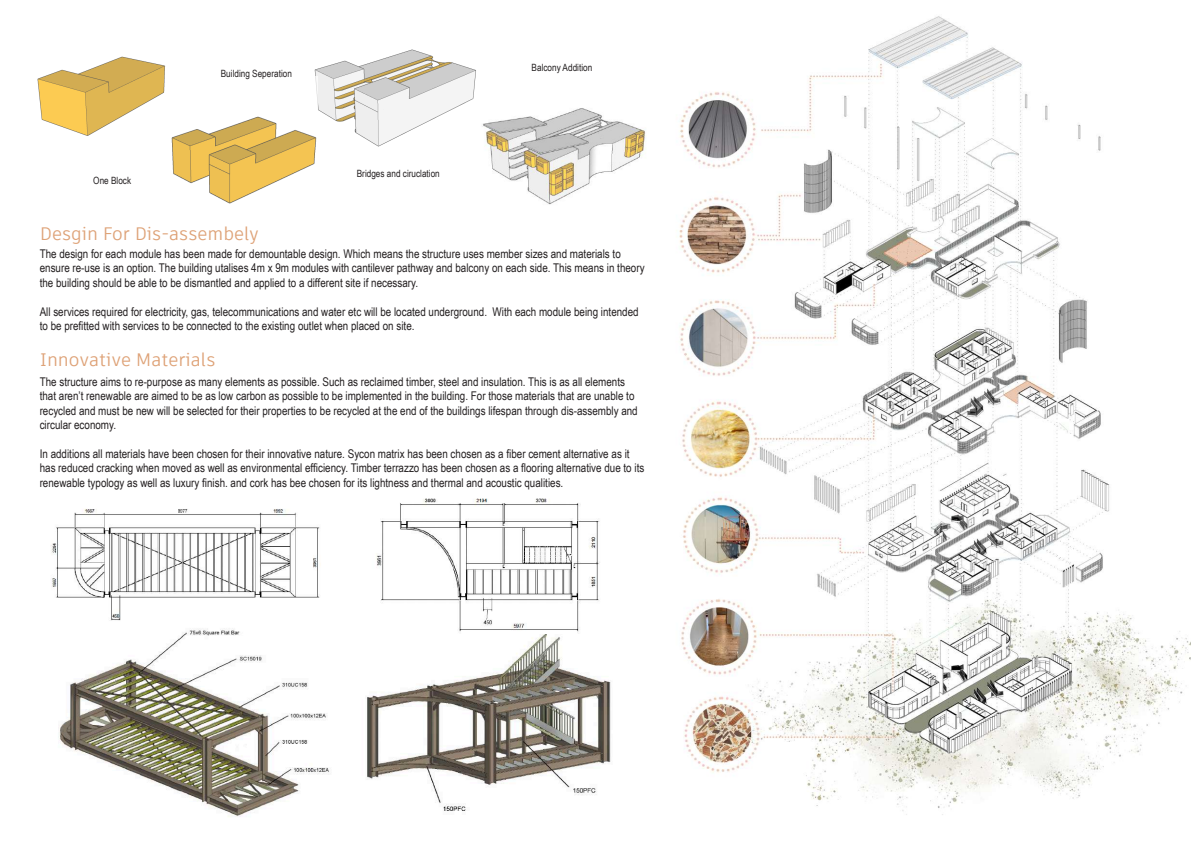
<style>
.page{position:relative;width:1191px;height:842px;background:#fff}
.page>*{position:absolute;margin:0;border:0;box-sizing:border-box;transform-origin:0 0}
.t1{font:18px "Artifakt Element";color:#dea277}
.t2{font:12px/14.4px "Arial Narrow";color:#231f20}
.t3{font:10px "Arial Narrow";color:#231f20}
</style>
<div class="page">
<img style="left:679px;top:16px;width:512px;height:799px">
<img style="left:58px;top:628px;width:271px;height:189px">
<img style="left:367px;top:634px;width:244px;height:177px">
<img style="left:482px;top:108px;width:164px;height:97px">
<img style="left:314px;top:49px;width:162px;height:98px">
<img style="left:171px;top:77px;width:146px;height:127px">
<img style="left:37px;top:56px;width:129px;height:80px">
<img style="left:51px;top:509px;width:270px;height:112px">
<img style="left:376px;top:498px;width:224px;height:135px">
<p class="t3" style="left:93px;top:174px;width:39px">One Block</p>
<p class="t3" style="left:221px;top:66px;width:73px">Building Seperation</p>
<h1 class="t1" style="left:40px;top:221px;width:221px">Desgin For Dis-assembely</h1>
<p class="t3" style="left:357px;top:166px;width:84px">Bridges and ciruclation</p>
<p class="t3" style="left:531px;top:60px;width:62px">Balcony Addition</p>
<p class="t2" style="left:40px;top:246px;width:606px">The design for each module has been made for demountable design. Which means the structure uses member sizes and materials to ensure re-use is an option. The building utalises 4m x 9m modules with cantilever pathway and balcony on each side. This means in theory the building should be able to be dismantled and applied to a different site if necessary.</p>
<p class="t2" style="left:40px;top:304px;width:600px">All services required for electricity, gas, telecommunications and water etc will be located underground. With each module being intended to be prefitted with services to be connected to the existing outlet when placed on site.</p>
<h1 class="t1" style="left:40px;top:347px;width:177px">Innovative Materials</h1>
<p class="t2" style="left:40px;top:374px;width:599px">The structure aims to re-purpose as many elements as possible. Such as reclaimed timber, steel and insulation. This is as all elements that aren’t renewable are aimed to be as low carbon as possible to be implemented in the building. For those materials that are unable to recycled and must be new will be selected for their properties to be recycled at the end of the buildings lifespan through dis-assembly and circular economy.</p>
<p class="t2" style="left:40px;top:446px;width:606px">In additions all materials have been chosen for their innovative nature. Sycon matrix has been chosen as a fiber cement alternative as it has reduced cracking when moved as well as environmental efficiency. Timber terrazzo has been chosen as a flooring alternative due to its renewable typology as well as luxury finish. and cork has bee chosen for its lightness and thermal and acoustic qualities.</p>
</div>
